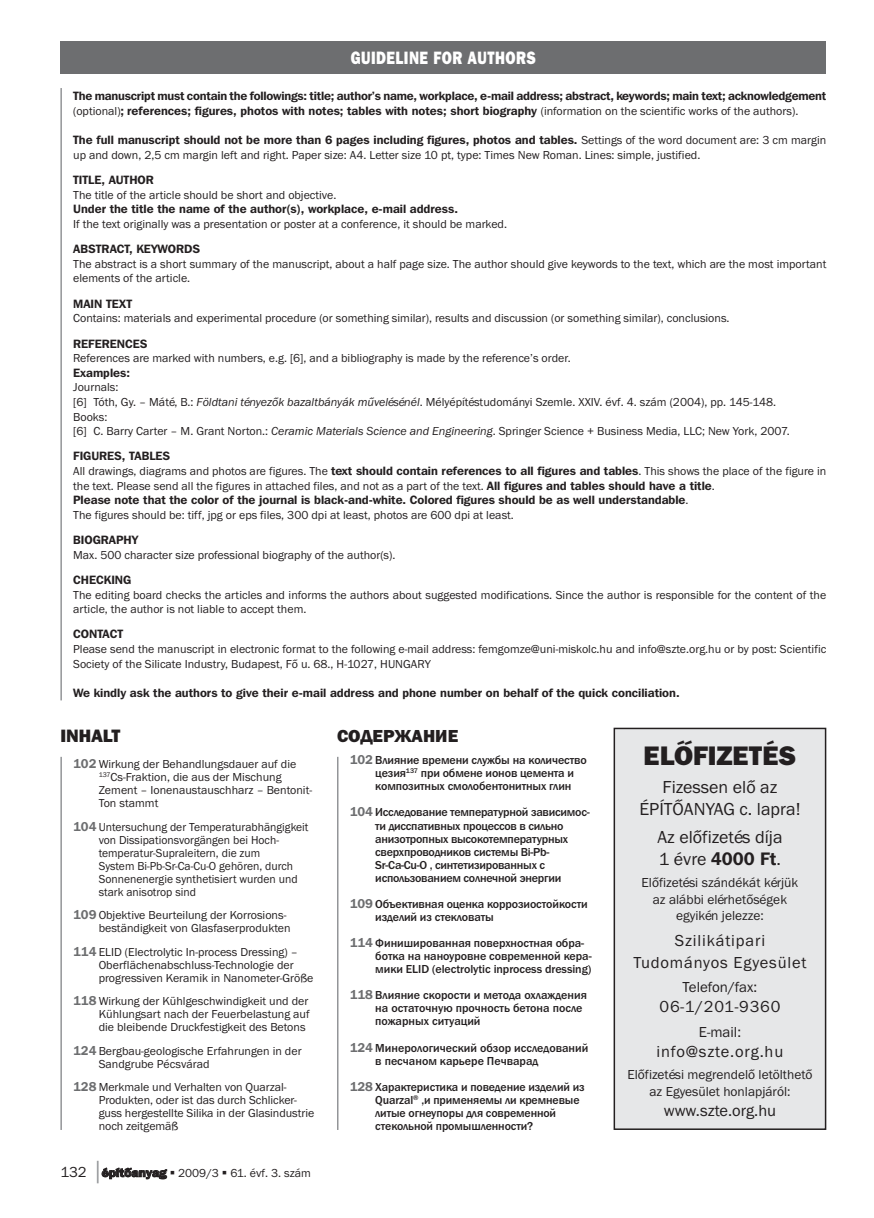
<style>
.page{position:relative;width:874px;height:1218px;background:#fff}
.page>*{position:absolute;margin:0;border:0;box-sizing:border-box;transform-origin:0 0}
.t1{font:800 27px "Frankfurt Gothic";color:#231f20}
.t2{font:18px/21.8px "Franklin Gothic PFL Normal";color:#231f20;text-align:center}
.t3{font:800 18px "Frankfurt Gothic";letter-spacing:.035em;color:#fff;scale:.8 1}
.t4{font:800 18px "Franklin Gothic";color:#231f20}
.t5{font:800 18px "Frankfurt Gothic";color:#231f20}
.t6{font:16.5px/21.5px "Franklin Gothic PFL Normal";letter-spacing:.05em;color:#231f20;text-align:center}
.t7{font:16.5px "Franklin Gothic PFL Normal";color:#231f20}
.t8{font:15px "Franklin Gothic PFL Normal";color:#231f20}
.t9{font:13.5px/16.4px "Franklin Gothic PFL Normal";color:#231f20;text-align:center}
.t10{font:12px/12.9px "Franklin Gothic PFL Normal";color:#231f20}
.t11{font:500 12px/13px "Franklin Gothic";letter-spacing:-.01em;color:#231f20}
.t12{font:12px/14.5px "Franklin Gothic PFL Bold";color:#231f20}
.s1{font-family:"Franklin Gothic PFL Normal"}
.s2{font-family:"Franklin Gothic PFL Italic"}
.s3{font-family:"Franklin Gothic PFL Bold"}
.s4{font-family:"Franklin Gothic PFL Bold";font-weight:400;font-size:12.75px;color:#6d6e70}
.s5{font-family:"Franklin Gothic PFL Bold";font-size:12.75px;color:#6d6e70}
.s6{font-size:15px}
.s7{font-family:"Franklin Gothic PFL Bold";font-size:22.5px;color:#939598}
.s8{font-family:"Frankfurt Gothic";font-weight:700}
</style>
<div class="page">
<div style="left:614px;top:728px;width:211px;height:401px;background:#e6e7e8"></div>
<div style="left:613px;top:728px;width:213px;height:402px;border:2px solid #231f20"></div>
<hr style="left:60px;top:757px;width:2px;height:373px;background:#939598">
<div style="left:60px;top:41px;width:766px;height:33px;background:#6d6e70"></div>
<hr style="left:337px;top:757px;width:1px;height:373px;background:#939598">
<hr style="left:60px;top:88px;width:2px;height:612px;background:#939598">
<h2 class="t3" style="left:350px;top:51px;width:233px">GUIDELINE FOR AUTHORS</h2>
<p class="t12" style="left:73px;top:90px;width:754px">The manuscript must contain the followings: title; author’s name, workplace, e-mail address; abstract, keywords; main text; acknowledgement <span class="s1">(optional)</span>; references; figures, photos with notes; tables with notes; short biography <span class="s1">(information on the scientific works of the authors).</span></p>
<p class="t12" style="left:73px;top:134px;width:754px">The full manuscript should not be more than 6 pages including figures, photos and tables. <span class="s1">Settings of the word document are: 3 cm margin</span></p>
<p class="t10" style="left:73px;top:150px;width:628px">up and down, 2,5 cm margin left and right. Paper size: A4. Letter size 10 pt, type: Times New Roman. Lines: simple, justified.</p>
<p class="t12" style="left:73px;top:174px;width:82px">TITLE, AUTHOR</p>
<p class="t10" style="left:73px;top:189px;width:265px">The title of the article should be short and objective.</p>
<p class="t12" style="left:73px;top:203px;width:386px">Under the title the name of the author(s), workplace, e-mail address.</p>
<p class="t10" style="left:73px;top:219px;width:435px">If the text originally was a presentation or poster at a conference, it should be marked.</p>
<p class="t12" style="left:73px;top:243px;width:128px">ABSTRACT, KEYWORDS</p>
<p class="t10" style="left:73px;top:258px;width:754px;line-height:14.5px">The abstract is a short summary of the manuscript, about a half page size. The author should give keywords to the text, which are the most important elements of the article.</p>
<p class="t12" style="left:73px;top:297px;width:60px">MAIN TEXT</p>
<p class="t10" style="left:73px;top:313px;width:657px">Contains: materials and experimental procedure (or something similar), results and discussion (or something similar), conclusions.</p>
<p class="t12" style="left:73px;top:337px;width:76px">REFERENCES</p>
<p class="t10" style="left:73px;top:353px;width:499px">References are marked with numbers, e.g. [6], and a bibliography is made by the reference’s order.</p>
<p class="t12" style="left:73px;top:366px;width:58px">Examples:</p>
<p class="t10" style="left:73px;top:381px;width:718px;line-height:14.5px">Journals:<br>[6] Tóth, Gy. – Máté, B.: <span class="s2">Földtani tényezők bazaltbányák művelésénél</span>. Mélyépítéstudományi Szemle. XXIV. évf. 4. szám (2004), pp. 145-148.<br>Books:<br>[6] C. Barry Carter – M. Grant Norton.: <span class="s2">Ceramic Materials Science and Engineering</span>. Springer Science + Business Media, LLC; New York, 2007.</p>
<p class="t12" style="left:73px;top:450px;width:98px">FIGURES, TABLES</p>
<p class="t10" style="left:73px;top:465px;width:754px;line-height:14.5px">All drawings, diagrams and photos are figures. The <span class="s3">text should contain references to all figures and tables</span>. This shows the place of the figure in the text. Please send all the figures in attached files, and not as a part of the text. <span class="s3">All figures and tables should have a title</span>.</p>
<p class="t12" style="left:73px;top:494px;width:616px">Please note that the color of the journal is black-and-white. Colored figures should be as well understandable<span class="s1">.</span></p>
<p class="t10" style="left:73px;top:509px;width:442px">The figures should be: tiff, jpg or eps files, 300 dpi at least, photos are 600 dpi at least.</p>
<p class="t12" style="left:73px;top:534px;width:67px">BIOGRAPHY</p>
<p class="t10" style="left:73px;top:549px;width:324px">Max. 500 character size professional biography of the author(s).</p>
<p class="t12" style="left:73px;top:574px;width:60px">CHECKING</p>
<p class="t10" style="left:73px;top:588px;width:754px;line-height:14.5px">The editing board checks the articles and informs the authors about suggested modifications. Since the author is responsible for the content of the article, the author is not liable to accept them.</p>
<p class="t12" style="left:73px;top:628px;width:52px">CONTACT</p>
<p class="t10" style="left:73px;top:643px;width:754px;line-height:14.5px">Please send the manuscript in electronic format to the following e-mail address: femgomze@uni-miskolc.hu and info@szte.org.hu or by post: Scientific<br>Society of the Silicate Industry, Budapest, Fő u. 68., H-1027, HUNGARY</p>
<p class="t12" style="left:73px;top:686px;width:608px">We kindly ask the authors to give their e-mail address and phone number on behalf of the quick conciliation.</p>
<h2 class="t4" style="left:337px;top:729px;width:123px">СОДЕРЖАНИЕ</h2>
<p class="t11" style="left:375px;top:754px;width:213px;text-indent:-26px"><span class="s4">102</span> Влияние времени службы на количество цезия<sup>137</sup> при обмене ионов цемента и композитных смолобентонитных глин</p>
<p class="t11" style="left:375px;top:807px;width:216px;text-indent:-26px"><span class="s4">104</span> Исследование температурной зависимос&shy;ти дисспативных процессов в сильно анизотропных высокотемпературных сверхпроводников системы Bi-Pb-Sr-Ca-Cu-O , синтетизированных с использованием солнечной энергии</p>
<p class="t11" style="left:375px;top:898px;width:214px;text-indent:-26px"><span class="s4">109</span> Объективная оценка коррозиостойкости изделий из стекловаты</p>
<p class="t11" style="left:375px;top:937px;width:218px;text-indent:-26px"><span class="s4">114</span> Финишированная поверхностная обра&shy;бот ка на наноуровне современной ке ра&shy;мики ELID (electrolytic inprocess dressing)</p>
<p class="t11" style="left:375px;top:990px;width:213px;text-indent:-26px"><span class="s4">118</span> Влияние скорости и метода охлаждения на остаточную прочность бетона после пожарных ситуаций</p>
<p class="t11" style="left:375px;top:1042px;width:214px;text-indent:-26px"><span class="s4">124</span> Минерологический обзор иссле до ваний в песчаном карьере Печварад</p>
<p class="t11" style="left:375px;top:1081px;width:211px;text-indent:-26px"><span class="s4">128</span> Характеристика и поведение изде лий из Quarzal<sup>®</sup> ,и применяемы ли кремневые литые огнеупоры для современной стекольной промышленности?</p>
<h2 class="t5" style="left:60px;top:729px;width:61px">INHALT</h2>
<p class="t10" style="left:99px;top:759px;width:215px;text-indent:-26px"><span class="s5">102</span> Wirkung der Behandlungsdauer auf die<br><sup>137</sup>Cs-Fraktion, die aus der Mischung<br>Zement – Ionenaustauschharz – Bentonit-<br>Ton stammt</p>
<p class="t10" style="left:99px;top:821px;width:211px;text-indent:-26px"><span class="s5">104</span> Untersuchung der Temperaturabhängigkeit von Dissipationsvorgängen bei Hoch&shy;temperatur-Supraleitern, die zum<br>System Bi-Pb-Sr-Ca-Cu-O gehören, durch Sonnenenergie synthetisiert wurden und stark anisotrop sind</p>
<p class="t10" style="left:99px;top:910px;width:193px;text-indent:-26px"><span class="s5">109</span> Objektive Beurteilung der Korrosions&shy;beständigkeit von Glasfaserprodukten</p>
<p class="t10" style="left:99px;top:946px;width:216px;text-indent:-26px"><span class="s5">114</span> ELID (Electrolytic In-process Dressing) –<br>Oberflächenabschluss-Technologie der progressiven Keramik in Nanometer-Größe</p>
<p class="t10" style="left:99px;top:996px;width:212px;text-align:justify;text-indent:-26px"><span class="s5">118</span> Wirkung der Kühlgeschwindigkeit und der Kühlungsart nach der Feuerbelastung auf die bleibende Druckfestigkeit des Betons</p>
<p class="t10" style="left:99px;top:1045px;width:204px;text-indent:-26px"><span class="s5">124</span> Bergbau-geologische Erfahrungen in der<br>Sandgrube Pécsvárad</p>
<p class="t10" style="left:99px;top:1082px;width:217px;text-indent:-26px"><span class="s5">128</span> Merkmale und Verhalten von Quarzal-Produkten, oder ist das durch Schlicker&shy;guss hergestellte Silika in der Glasindustrie noch zeitgemäß</p>
<h1 class="t1" style="left:643px;top:746px;width:154px">ELÕFIZETÉS</h1>
<h2 class="t2" style="left:639px;top:778px;width:162px">Fizessen elő az<br>ÉPÍTŐANYAG c. lapra!</h2>
<h2 class="t2" style="left:657px;top:828px;width:127px;text-align:left">Az előfizetés díja<br>1 évre <span class="s3">4000 Ft</span>.</h2>
<p class="t9" style="left:641px;top:876px;width:158px">Előfizetési szándékát kérjük az alábbi elérhetőségek egyikén jelezze:</p>
<h3 class="t6" style="left:633px;top:932px;width:174px">Szilikátipari<br>Tudományos Egyesület</h3>
<p class="t8" style="left:682px;top:982px;width:76px">Telefon/fax:</p>
<h3 class="t6" style="left:659px;top:997px;width:122px">06-1/201-9360</h3>
<p class="t8" style="left:698px;top:1027px;width:44px">E-mail:</p>
<h3 class="t6" style="left:656px;top:1042px;width:128px">info@szte.org.hu</h3>
<p class="t9" style="left:627px;top:1068px;width:187px">Előfizetési megrendelő letölthető az Egyesület honlapjáról:</p>
<h3 class="t7" style="left:663px;top:1105px;width:114px">www.szte.org.hu</h3>
<p class="t10" style="left:60px;top:1167px;width:252px"><span class="s6">132</span> <span class="s7">|</span><span class="s8">építôanyag</span> 2009/3 61. évf. 3. szám</p>
</div>
